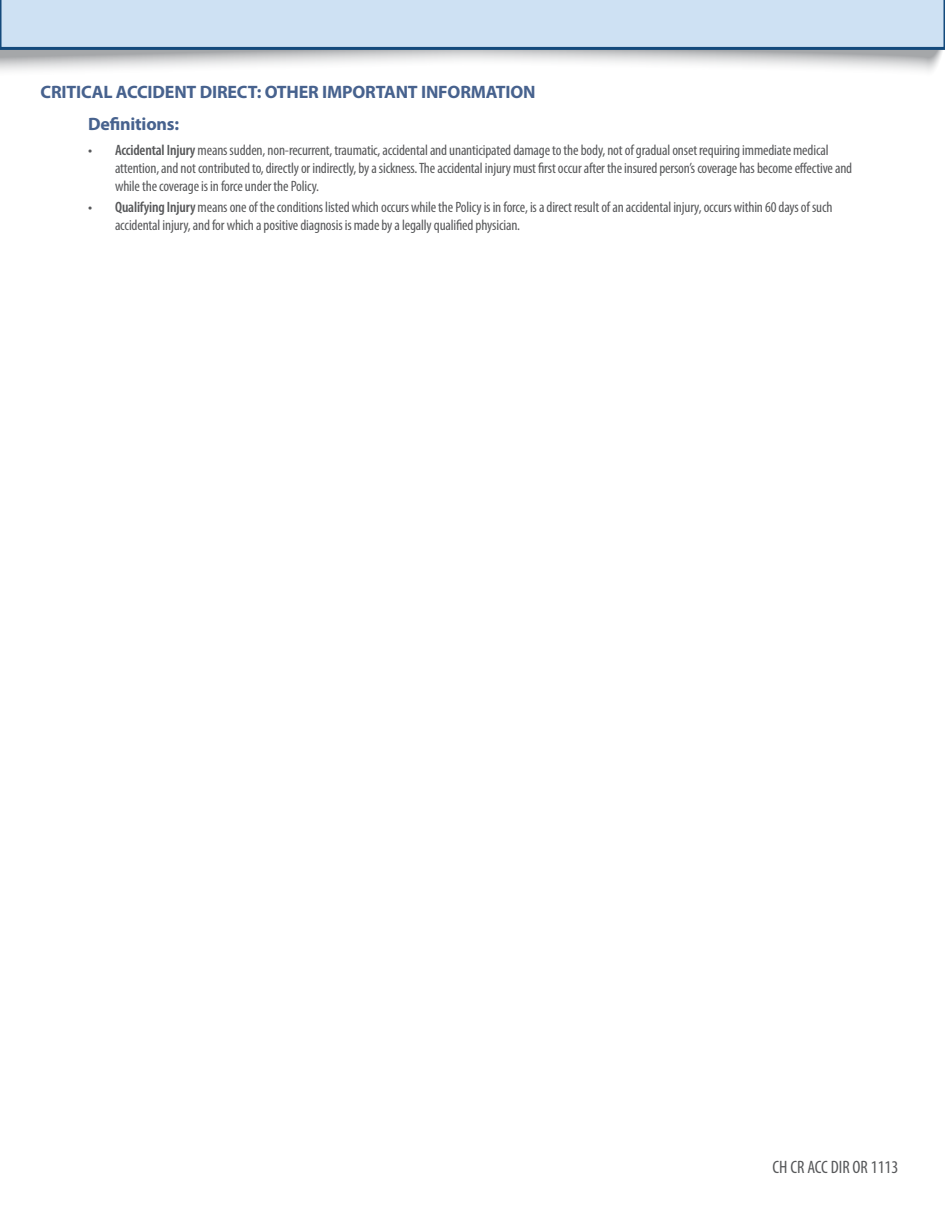
<style>
.page{position:relative;width:945px;height:1215px;background:#fff}
.page>*{position:absolute;margin:0;border:0;box-sizing:border-box;transform-origin:0 0}
.t1{font:700 18px "Myriad Pro";letter-spacing:-.01em;color:#47628e}
.t2{font:condensed 18px "Myriad Pro";color:#57585a}
.t3{font:condensed 15px/18px "Myriad Pro";letter-spacing:-.01em;color:#57585a}
.s1{font-weight:600}
</style>
<div class="page">
<svg style="left:0;top:50px;width:943px;height:22px"></svg>
<svg style="left:0;top:0;width:945px;height:50px"></svg>
<p class="t1" style="left:40px;top:80px;width:497px">CRITICAL ACCIDENT DIRECT: OTHER IMPORTANT INFORMATION</p>
<p class="t1" style="left:88px;top:112px;width:93px">Definitions:</p>
<p class="t3" style="left:115px;top:140px;width:739px;text-indent:-27px"><span class="s1">• Accidental Injury</span> means sudden, non-recurrent, traumatic, accidental and unanticipated damage to the body, not of gradual onset requiring immediate medical attention, and not contributed to, directly or indirectly, by a sickness. The accidental injury must first occur after the insured person’s coverage has become effective and while the coverage is in force under the Policy.</p>
<p class="t3" style="left:115px;top:198px;width:719px;text-indent:-27px"><span class="s1">• Qualifying Injury</span> means one of the conditions listed which occurs while the Policy is in force, is a direct result of an accidental injury, occurs within 60 days of such accidental injury, and for which a positive diagnosis is made by a legally qualified physician.</p>
<p class="t2" style="left:773px;top:1156px;width:127px">CH CR ACC DIR OR 1113</p>
</div>
